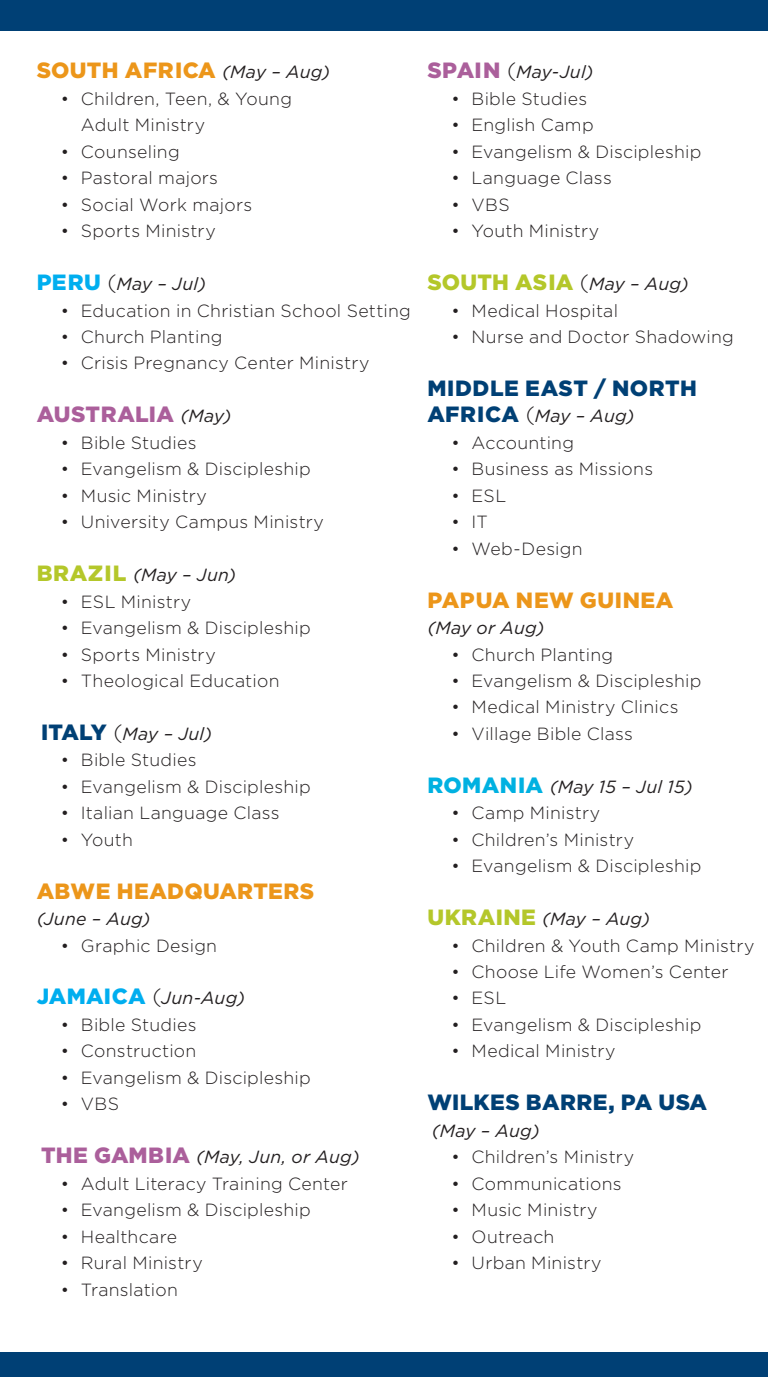
<style>
.page{position:relative;width:768px;height:1377px;background:#fff}
.page>*{position:absolute;margin:0;border:0;box-sizing:border-box;transform-origin:0 0}
.t1{font:900 22.05px "Gotham";letter-spacing:.015em;color:#ec961a}
.t2{font:900 22.05px "Gotham";letter-spacing:.02em;color:#004075}
.t3{font:900 22.05px "Gotham";letter-spacing:.01em;color:#b4c72a}
.t4{font:900 22.05px "Gotham";letter-spacing:.01em;color:#ab5f9b}
.t5{font:300 17.55px/26.6px "Gotham";letter-spacing:.015em;color:#231f20}
.t6{font:italic 17.55px "Gotham";letter-spacing:.01em;color:#231f20}
.s1{font-weight:400;font-style:italic;font-size:17.55px;color:#231f20}
.s2{font-weight:900;font-style:normal;font-size:22.05px;color:#00aeef}
.s3{font-weight:300;font-style:normal;font-size:22.05px}
.s4{font-weight:900;font-style:normal;font-size:22.05px;color:#b4c72a}
.s5{font-weight:900;font-style:normal;font-size:22.05px;color:#004075}
.s6{font-weight:900;font-style:normal;font-size:22.05px;color:#ab5f9b}
.s7{font-weight:300;color:#231f20}
.s8{font-weight:900;font-style:normal;font-size:22.05px;color:#00b1e1}
</style>
<div class="page">
<div style="left:0;top:0;width:767px;height:31px;background:#004075"></div>
<div style="left:0;top:1353px;width:767px;height:24px;background:#004075"></div>
<p class="t1" style="left:37px;top:55px;width:295px">SOUTH AFRICA <span class="s1">(May – Aug)</span></p>
<p class="t5" style="left:81px;top:85px;width:212px;text-indent:-20px">• Children, Teen, &amp; Young<br>Adult Ministry</p>
<p class="t5" style="left:61px;top:138px;width:120px">• Counseling</p>
<p class="t5" style="left:61px;top:164px;width:158px">• Pastoral majors</p>
<p class="t5" style="left:61px;top:191px;width:193px">• Social Work majors</p>
<p class="t5" style="left:61px;top:217px;width:156px">• Sports Ministry</p>
<p class="t6" style="left:37px;top:273px;width:171px"><span class="s2">PERU</span> <span class="s3">(</span>May – Jul)</p>
<p class="t5" style="left:61px;top:297px;width:351px">• Education in Christian School Setting</p>
<p class="t5" style="left:61px;top:323px;width:163px">• Church Planting</p>
<p class="t5" style="left:61px;top:349px;width:310px">• Crisis Pregnancy Center Ministry</p>
<p class="t4" style="left:37px;top:399px;width:196px">AUSTRALIA <span class="s1">(May)</span></p>
<p class="t5" style="left:61px;top:429px;width:137px">• Bible Studies</p>
<p class="t5" style="left:61px;top:455px;width:251px">• Evangelism &amp; Discipleship</p>
<p class="t5" style="left:61px;top:482px;width:147px">• Music Ministry</p>
<p class="t5" style="left:61px;top:508px;width:264px">• University Campus Ministry</p>
<p class="t6" style="left:37px;top:564px;width:201px"><span class="s4">BRAZIL</span> (May – Jun)</p>
<p class="t5" style="left:61px;top:588px;width:132px">• ESL Ministry</p>
<p class="t5" style="left:61px;top:614px;width:251px">• Evangelism &amp; Discipleship</p>
<p class="t5" style="left:61px;top:641px;width:156px">• Sports Ministry</p>
<p class="t5" style="left:61px;top:667px;width:220px">• Theological Education</p>
<p class="t6" style="left:41px;top:722px;width:172px"><span class="s5">ITALY</span> <span class="s3">(</span>May – Jul)</p>
<p class="t5" style="left:61px;top:746px;width:137px">• Bible Studies</p>
<p class="t5" style="left:61px;top:773px;width:251px">• Evangelism &amp; Discipleship</p>
<p class="t5" style="left:61px;top:799px;width:220px">• Italian Language Class</p>
<p class="t5" style="left:61px;top:826px;width:73px">• Youth</p>
<p class="t1" style="left:37px;top:876px;width:279px">ABWE HEADQUARTERS</p>
<p class="t6" style="left:37px;top:908px;width:115px">(June – Aug)</p>
<p class="t5" style="left:61px;top:932px;width:158px">• Graphic Design</p>
<p class="t6" style="left:37px;top:987px;width:210px"><span class="s2">JAMAICA</span> <span class="s3">(</span>Jun-Aug)</p>
<p class="t5" style="left:61px;top:1011px;width:137px">• Bible Studies</p>
<p class="t5" style="left:61px;top:1037px;width:137px">• Construction</p>
<p class="t5" style="left:61px;top:1064px;width:251px">• Evangelism &amp; Discipleship</p>
<p class="t5" style="left:61px;top:1090px;width:59px">• VBS</p>
<p class="t6" style="left:41px;top:1146px;width:320px"><span class="s6">THE GAMBIA</span> (May, Jun, or Aug)</p>
<p class="t5" style="left:61px;top:1170px;width:288px">• Adult Literacy Training Center</p>
<p class="t5" style="left:61px;top:1196px;width:251px">• Evangelism &amp; Discipleship</p>
<p class="t5" style="left:61px;top:1223px;width:117px">• Healthcare</p>
<p class="t5" style="left:61px;top:1249px;width:143px">• Rural Ministry</p>
<p class="t5" style="left:61px;top:1276px;width:118px">• Translation</p>
<p class="t6" style="left:427px;top:61px;width:168px"><span class="s6">SPAIN</span> <span class="s3">(</span>May-Jul)</p>
<p class="t5" style="left:451px;top:85px;width:137px">• Bible Studies</p>
<p class="t5" style="left:451px;top:111px;width:143px">• English Camp</p>
<p class="t5" style="left:451px;top:138px;width:251px">• Evangelism &amp; Discipleship</p>
<p class="t5" style="left:451px;top:164px;width:162px">• Language Class</p>
<p class="t5" style="left:451px;top:191px;width:59px">• VBS</p>
<p class="t5" style="left:451px;top:217px;width:149px">• Youth Ministry</p>
<p class="t3" style="left:427px;top:267px;width:263px">SOUTH ASIA <span class="s7">(</span><span class="s1">May – Aug)</span></p>
<p class="t5" style="left:451px;top:297px;width:168px">• Medical Hospital</p>
<p class="t5" style="left:451px;top:323px;width:284px">• Nurse and Doctor Shadowing</p>
<p class="t2" style="left:427px;top:373px;width:271px">MIDDLE EAST / NORTH</p>
<p class="t6" style="left:427px;top:405px;width:209px"><span class="s5">AFRICA</span> <span class="s3">(</span>May – Aug)</p>
<p class="t5" style="left:451px;top:429px;width:124px">• Accounting</p>
<p class="t5" style="left:451px;top:455px;width:203px">• Business as Missions</p>
<p class="t5" style="left:451px;top:482px;width:56px">• ESL</p>
<p class="t5" style="left:451px;top:508px;width:38px">• IT</p>
<p class="t5" style="left:451px;top:535px;width:132px">• Web-Design</p>
<p class="t1" style="left:427px;top:585px;width:247px">PAPUA NEW GUINEA</p>
<p class="t6" style="left:427px;top:617px;width:119px">(May or Aug)</p>
<p class="t5" style="left:451px;top:641px;width:163px">• Church Planting</p>
<p class="t5" style="left:451px;top:667px;width:251px">• Evangelism &amp; Discipleship</p>
<p class="t5" style="left:451px;top:693px;width:228px">• Medical Ministry Clinics</p>
<p class="t5" style="left:451px;top:720px;width:183px">• Village Bible Class</p>
<p class="t6" style="left:427px;top:775px;width:267px"><span class="s8">ROMANIA</span> (May 15 – Jul 15)</p>
<p class="t5" style="left:451px;top:799px;width:150px">• Camp Ministry</p>
<p class="t5" style="left:451px;top:826px;width:184px">• Children’s Ministry</p>
<p class="t5" style="left:451px;top:852px;width:251px">• Evangelism &amp; Discipleship</p>
<p class="t6" style="left:427px;top:908px;width:224px"><span class="s4">UKRAINE</span> (May – Aug)</p>
<p class="t5" style="left:451px;top:932px;width:304px">• Children &amp; Youth Camp Ministry</p>
<p class="t5" style="left:451px;top:958px;width:278px">• Choose Life Women’s Center</p>
<p class="t5" style="left:451px;top:985px;width:56px">• ESL</p>
<p class="t5" style="left:451px;top:1011px;width:251px">• Evangelism &amp; Discipleship</p>
<p class="t5" style="left:451px;top:1037px;width:165px">• Medical Ministry</p>
<p class="t2" style="left:427px;top:1087px;width:281px">WILKES BARRE, PA USA</p>
<p class="t6" style="left:431px;top:1119px;width:109px">(May – Aug)</p>
<p class="t5" style="left:451px;top:1143px;width:184px">• Children’s Ministry</p>
<p class="t5" style="left:451px;top:1170px;width:171px">• Communications</p>
<p class="t5" style="left:451px;top:1196px;width:147px">• Music Ministry</p>
<p class="t5" style="left:451px;top:1223px;width:104px">• Outreach</p>
<p class="t5" style="left:451px;top:1249px;width:151px">• Urban Ministry</p>
</div>
